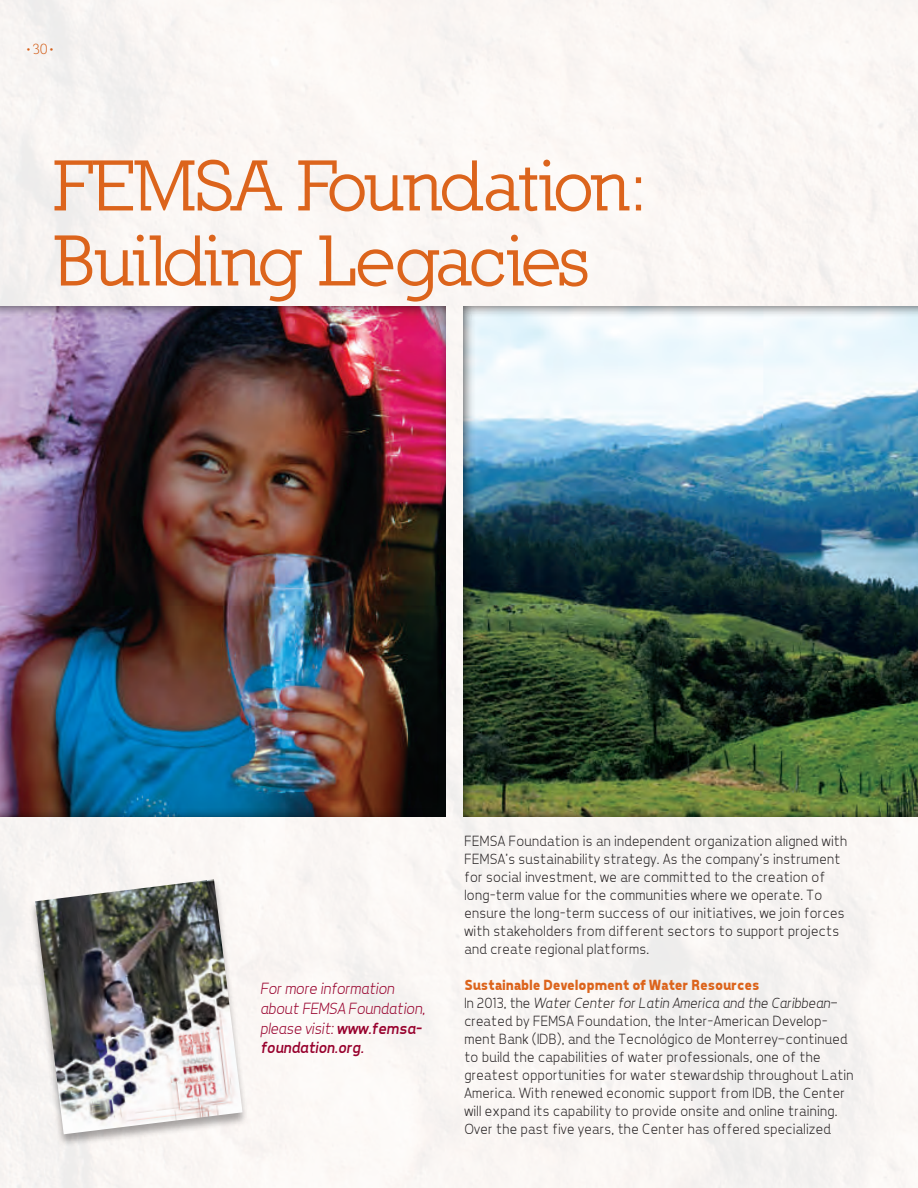
<style>
.page{position:relative;width:918px;height:1188px;background:#faf6f4}
.page>*{position:absolute;margin:0;border:0;box-sizing:border-box;transform-origin:0 0}
.t1{font:700 72px/75px "Nilland";letter-spacing:-.025em;color:#dc641c}
.t2{font:italic 300 16.5px/19.8px "Tepeno Sans";color:#98012d}
.t3{font:300 15px/18px "Tepeno Sans";letter-spacing:.025em;color:#231f20}
.t4{font:15px "Nilland";color:#dc641c}
.s1{font-weight:400}
.s2{font-weight:700;color:#dc641c}
.s3{font-style:italic}
</style>
<div class="page">
<div style="left:0;top:305px;width:448px;height:512px;background:#231f20;opacity:.75"></div>
<div style="left:464px;top:305px;width:454px;height:512px;background:#231f20;opacity:.75"></div>
<div style="left:28px;top:879px;width:221px;height:268px;background:#231f20;opacity:.4"></div>
<img style="left:35px;top:879px;width:208px;height:255px">
<p class="t4" style="left:25px;top:40px;width:32px">•30•</p>
<h1 class="t1" style="left:54px;top:148px;width:595px">FEMSA Foundation:<br>Building Legacies</h1>
<p class="t2" style="left:259px;top:978px;width:166px">For more information about FEMSA Foundation, please visit: <span class="s1">www.femsa&shy;foundation.org.</span></p>
<p class="t3" style="left:464px;top:832px;width:384px">FEMSA Foundation is an independent organization aligned with FEMSA’s sustainability strategy. As the company’s instrument for social investment, we are committed to the creation of long-term value for the communities where we operate. To ensure the long-term success of our initiatives, we join forces with stakeholders from different sectors to support projects and create regional platforms.</p>
<p class="t3" style="left:464px;top:976px;width:391px"><span class="s2">Sustainable Development of Water Resources<br></span>In 2013, the <span class="s3">Water Center for Latin America and the Caribbean</span>— created by FEMSA Foundation, the Inter-American Develop&shy;ment Bank (IDB), and the Tecnológico de Monterrey—continued to build the capabilities of water professionals, one of the greatest opportunities for water stewardship throughout Latin America. With renewed economic support from IDB, the Center will expand its capability to provide onsite and online training.<br>Over the past five years, the Center has offered specialized</p>
</div>
